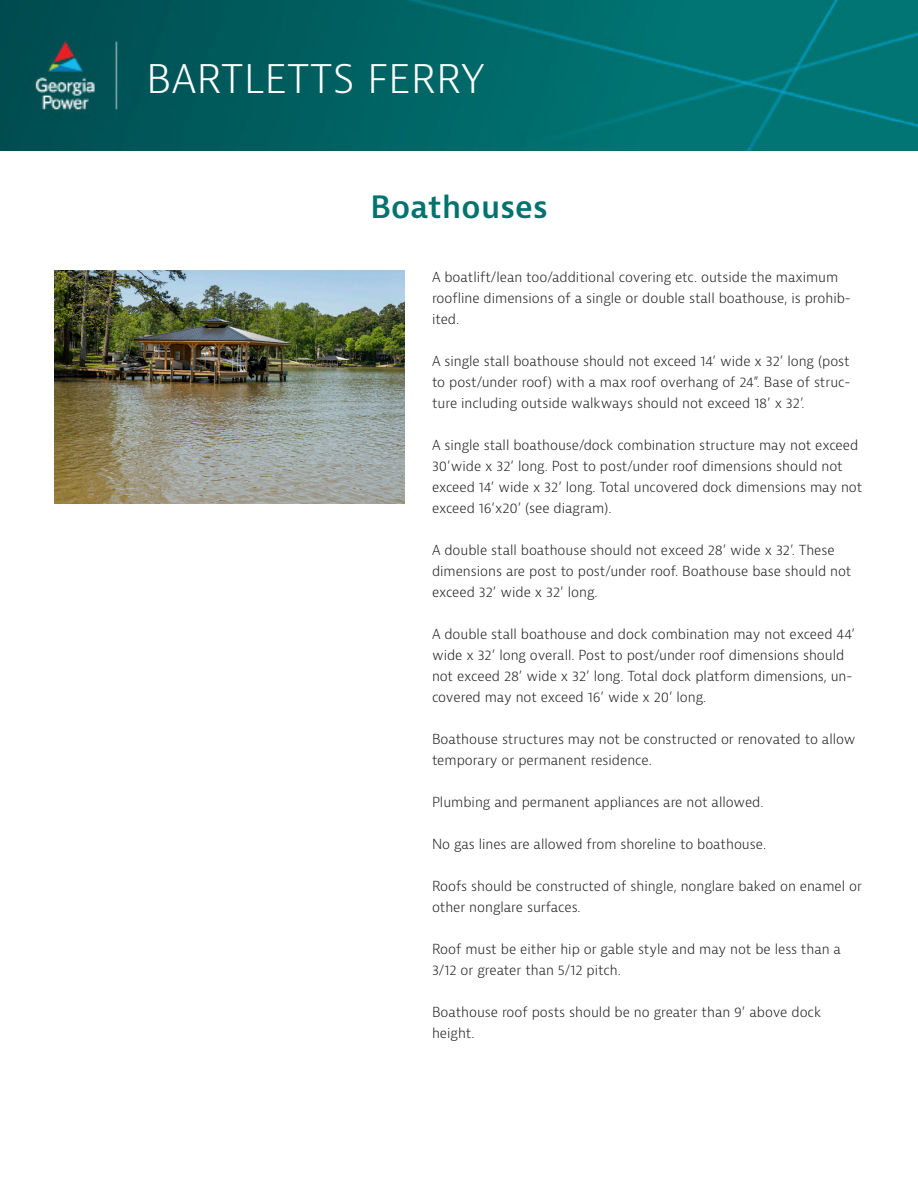
<style>
.page{position:relative;width:918px;height:1188px;background:#fff}
.page>*{position:absolute;margin:0;border:0;box-sizing:border-box;transform-origin:0 0}
.t1{font:300 42px "Bernina Sans";color:#fff}
.t2{font:600 30px "Bernina Sans";letter-spacing:.01em;color:#00736e}
.t3{font:300 13.5px/21px "Bernina Sans";color:#231f20}
</style>
<div class="page">
<img style="left:0;top:1px;width:918px;height:150px">
<img style="left:54px;top:270px;width:351px;height:234px">
<p class="t1" style="left:146px;top:50px;width:340px">BARTLETTS FERRY</p>
<p class="t2" style="left:370px;top:188px;width:179px">Boathouses</p>
<p class="t3" style="left:432px;top:266px;width:420px">A boatlift/lean too/additional covering etc. outside the maximum roofline dimensions of a single or double stall boathouse, is prohib&shy;ited.</p>
<p class="t3" style="left:432px;top:350px;width:420px;text-align:justify">A single stall boathouse should not exceed 14’ wide x 32’ long (post to post/under roof) with a max roof overhang of 24”. Base of struc&shy;ture including outside walkways should not exceed 18’ x 32’.</p>
<p class="t3" style="left:432px;top:434px;width:432px">A single stall boathouse/dock combination structure may not exceed 30’wide x 32’ long. Post to post/under roof dimensions should not exceed 14’ wide x 32’ long. Total uncovered dock dimensions may not exceed 16’x20’ (see diagram).</p>
<p class="t3" style="left:432px;top:539px;width:421px">A double stall boathouse should not exceed 28’ wide x 32’. These dimensions are post to post/under roof. Boathouse base should not exceed 32’ wide x 32’ long.</p>
<p class="t3" style="left:432px;top:623px;width:425px">A double stall boathouse and dock combination may not exceed 44’ wide x 32’ long overall. Post to post/under roof dimensions should not exceed 28’ wide x 32’ long. Total dock platform dimensions, un&shy;covered may not exceed 16’ wide x 20’ long.</p>
<p class="t3" style="left:432px;top:728px;width:425px">Boathouse structures may not be constructed or renovated to allow temporary or permanent residence.</p>
<p class="t3" style="left:432px;top:791px;width:333px">Plumbing and permanent appliances are not allowed.</p>
<p class="t3" style="left:432px;top:833px;width:336px">No gas lines are allowed from shoreline to boathouse.</p>
<p class="t3" style="left:432px;top:875px;width:431px">Roofs should be constructed of shingle, nonglare baked on enamel or other nonglare surfaces.</p>
<p class="t3" style="left:432px;top:938px;width:410px">Roof must be either hip or gable style and may not be less than a<br>3/12 or greater than 5/12 pitch.</p>
<p class="t3" style="left:432px;top:1001px;width:391px">Boathouse roof posts should be no greater than 9’ above dock height.</p>
</div>
